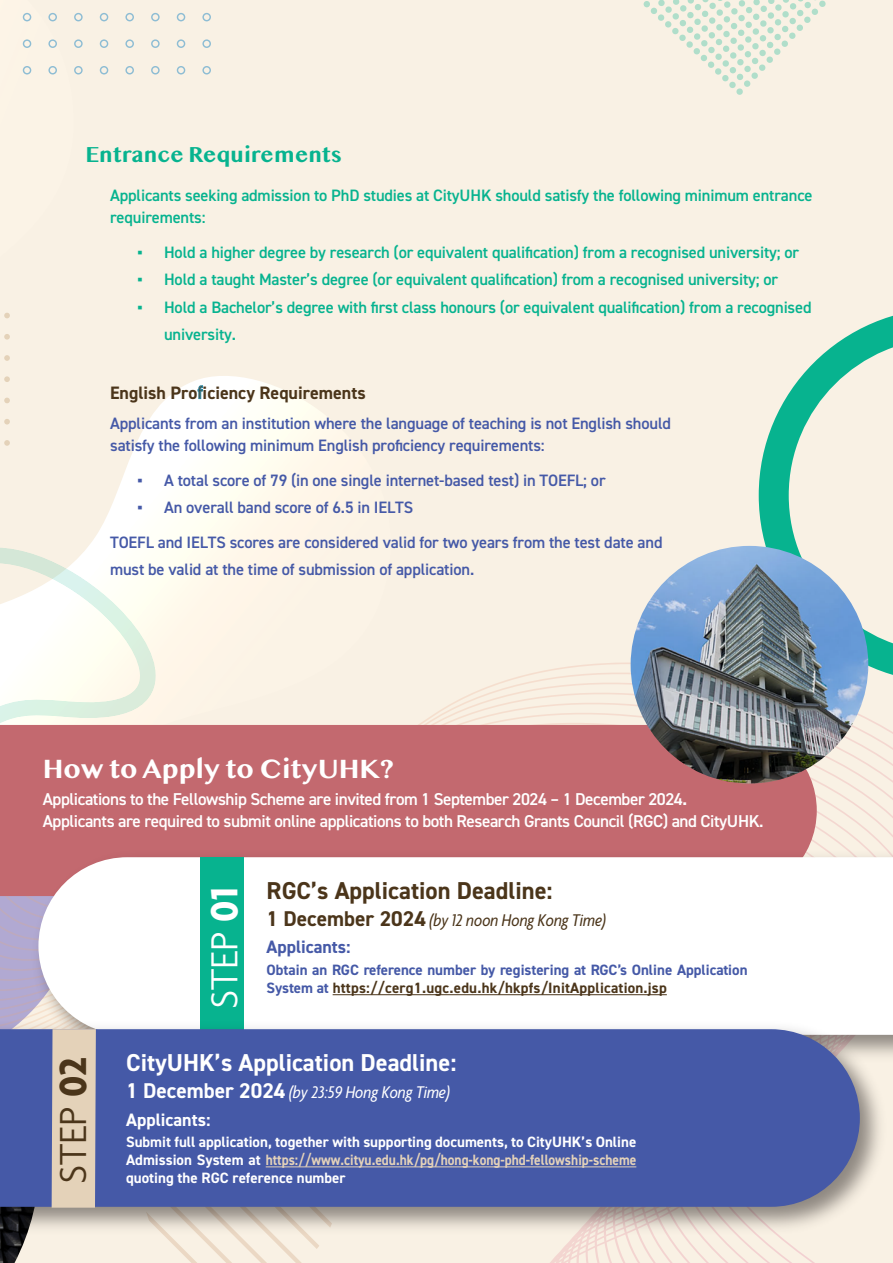
<style>
.page{position:relative;width:893px;height:1263px;background:#f9f1e4}
.page>*{position:absolute;margin:0;border:0;box-sizing:border-box;transform-origin:0 0}
.t1{font:300 40.8px "Agenda";color:#fff}
.t2{font:300 40.8px "Agenda";color:#4b351a}
.t3{font:700 27.45px "Sinhala MN";color:#fff}
.t4{font:700 24.45px "DIN2014";color:#fff}
.t5{font:700 24.45px "DIN2014";color:#4b351a}
.t6{font:700 22.5px "Sinhala MN";color:#07b38f}
.t7{font:italic condensed 18.3px "Agenda";color:#4b351a}
.t8{font:italic condensed 18.3px "Agenda";color:#fff}
.t9{font:700 18px "DIN2014";color:#4b351a}
.t10{font:700 18px "DIN2014";color:#4559a7}
.t11{font:700 18px "DIN2014";color:#fff}
.t12{font:600 17.1px/22px "DIN2014";letter-spacing:-.025em;color:#fff}
.t13{font:600 16.5px/22.5px "DIN2014";letter-spacing:-.01em;color:#07b38f}
.t14{font:600 16.5px/22.5px "DIN2014";letter-spacing:-.01em;color:#4559a7}
.t15{font:700 15px/18px "DIN2014";color:#fff}
.t16{font:700 15px/18px "DIN2014";color:#4559a7}
.s1{font-family:"Times New Roman";font-weight:400}
.s2{font-family:"DIN Alternate"}
.s3{font-weight:700}
.s4{font-family:"DIN2014";font-weight:700;font-style:normal;font-stretch:normal;font-size:21.45px}
.s5{color:#4b351a}
.s6{color:#e4d2b9}
</style>
<div class="page">
<svg style="left:4px;top:376px;width:319px;height:241px"></svg>
<svg style="left:170px;top:1241px;width:149px;height:22px"></svg>
<img style="left:0;top:1241px;width:25px;height:22px">
<svg style="left:0;top:547px;width:156px;height:92px"></svg>
<svg style="left:0;top:639px;width:893px;height:206px"></svg>
<svg style="left:198px;top:385px;width:5px;height:14px"></svg>
<div style="left:96px;top:725px;width:721px;height:120px;background:#c3696f"></div>
<img style="left:96px;top:845px;width:797px;height:12px">
<div style="left:96px;top:857px;width:797px;height:159px;background:#fff"></div>
<hr style="left:333px;top:994px;width:334px;height:1px;background:#4b351a">
<div style="left:201px;top:857px;width:43px;height:178px;background:#07b38f"></div>
<svg style="left:759px;top:315px;width:134px;height:367px"></svg>
<img style="left:631px;top:546px;width:237px;height:237px;border-radius:119px">
<svg style="left:644px;top:0;width:182px;height:95px"></svg>
<img style="left:0;top:1016px;width:893px;height:225px">
<div style="left:96px;top:1029px;width:764px;height:178px;background:#4559a7"></div>
<hr style="left:266px;top:1166px;width:370px;height:1px;background:#e4d2b9">
<svg style="left:0;top:694px;width:96px;height:514px;background:#b498ab"></svg>
<div style="left:23px;top:13px;width:8px;height:8px;border:1px solid #8ebdd4;border-radius:50%"></div>
<div style="left:48px;top:13px;width:9px;height:8px;border:1px solid #8ebdd4;border-radius:50%"></div>
<div style="left:74px;top:13px;width:9px;height:8px;border:1px solid #8ebdd4;border-radius:50%"></div>
<div style="left:100px;top:13px;width:8px;height:8px;border:1px solid #8ebdd4;border-radius:50%"></div>
<div style="left:125px;top:13px;width:9px;height:8px;border:1px solid #8ebdd4;border-radius:50%"></div>
<div style="left:151px;top:13px;width:9px;height:8px;border:1px solid #8ebdd4;border-radius:50%"></div>
<div style="left:177px;top:13px;width:8px;height:8px;border:1px solid #8ebdd4;border-radius:50%"></div>
<div style="left:202px;top:13px;width:9px;height:8px;border:1px solid #8ebdd4;border-radius:50%"></div>
<div style="left:23px;top:39px;width:8px;height:9px;border:1px solid #8ebdd4;border-radius:50%"></div>
<div style="left:48px;top:39px;width:9px;height:9px;border:1px solid #8ebdd4;border-radius:50%"></div>
<div style="left:74px;top:39px;width:9px;height:9px;border:1px solid #8ebdd4;border-radius:50%"></div>
<div style="left:100px;top:39px;width:8px;height:9px;border:1px solid #8ebdd4;border-radius:50%"></div>
<div style="left:125px;top:39px;width:9px;height:9px;border:1px solid #8ebdd4;border-radius:50%"></div>
<div style="left:151px;top:39px;width:9px;height:9px;border:1px solid #8ebdd4;border-radius:50%"></div>
<div style="left:177px;top:39px;width:8px;height:9px;border:1px solid #8ebdd4;border-radius:50%"></div>
<div style="left:202px;top:39px;width:9px;height:9px;border:1px solid #8ebdd4;border-radius:50%"></div>
<div style="left:23px;top:66px;width:8px;height:9px;border:1px solid #8ebdd4;border-radius:50%"></div>
<div style="left:48px;top:66px;width:9px;height:9px;border:1px solid #8ebdd4;border-radius:50%"></div>
<div style="left:74px;top:66px;width:9px;height:9px;border:1px solid #8ebdd4;border-radius:50%"></div>
<div style="left:100px;top:66px;width:8px;height:9px;border:1px solid #8ebdd4;border-radius:50%"></div>
<div style="left:125px;top:66px;width:9px;height:9px;border:1px solid #8ebdd4;border-radius:50%"></div>
<div style="left:151px;top:66px;width:9px;height:9px;border:1px solid #8ebdd4;border-radius:50%"></div>
<div style="left:177px;top:66px;width:8px;height:9px;border:1px solid #8ebdd4;border-radius:50%"></div>
<div style="left:202px;top:66px;width:9px;height:9px;border:1px solid #8ebdd4;border-radius:50%"></div>
<h3 class="t6" style="left:86px;top:144px;width:258px">Entrance Requirements</h3>
<p class="t13" style="left:110px;top:183px;width:704px">Applicants seeking admission to PhD studies at CityUHK should satisfy the following minimum entrance requirements:</p>
<p class="t13" style="left:137px;top:240px;width:664px"><span class="s1">▪</span> Hold a higher degree by research (or equivalent qualification) from a recognised university; or</p>
<p class="t13" style="left:137px;top:268px;width:642px"><span class="s1">▪</span> Hold a taught Master’s degree (or equivalent qualification) from a recognised university; or</p>
<p class="t13" style="left:164px;top:293px;width:649px;line-height:27px;text-indent:-27px"><span class="s1">▪</span> Hold a Bachelor’s degree with first class honours (or equivalent qualification) from a recognised university.</p>
<p class="t9" style="left:110px;top:380px;width:257px">English Pro<span class="s2">f</span>iciency Requirements</p>
<p class="t14" style="left:110px;top:411px;width:562px">Applicants from an institution where the language of teaching is not English should satisfy the following minimum English proficiency requirements:</p>
<p class="t14" style="left:137px;top:468px;width:470px"><span class="s1">▪</span> A total score of 79 (in one single internet-based test) in TOEFL; or</p>
<p class="t14" style="left:110px;top:490px;width:554px;line-height:34.5px;text-indent:27px"><span class="s1">▪</span> An overall band score of 6.5 in IELTS<br>TOEFL and IELTS scores are considered valid for two years from the test date and</p>
<p class="t14" style="left:110px;top:557px;width:366px">must be valid at the time of submission of application.</p>
<h2 class="t3" style="left:43px;top:756px;width:352px">How to Apply to CityUHK?</h2>
<p class="t12" style="left:43px;top:787px;width:722px">Applications to the Fellowship Scheme are invited from 1 September 2024 – 1 December 2024<span class="s3">.<br></span>Applicants are required to submit online applications to both Research Grants Council (RGC) and CityUHK.</p>
<h1 class="t2" style="left:51px;top:1184px;width:129px;rotate:-90deg">STEP <span class="s3">02</span></h1>
<h1 class="t1" style="left:202px;top:1009px;width:123px;rotate:-90deg">STEP <span class="s3">01</span></h1>
<h3 class="t5" style="left:267px;top:874px;width:287px">RGC’s Application Deadline:</h3>
<p class="t7" style="left:267px;top:909px;width:341px"><span class="s4">1 December 2024</span> (by 12 noon Hong Kong Time)</p>
<p class="t10" style="left:267px;top:935px;width:86px">Applicants:</p>
<p class="t16" style="left:267px;top:961px;width:482px">Obtain an RGC reference number by registering at RGC’s Online Application<br>System at <span class="s5">https://cerg1.ugc.edu.hk/hkpfs/InitApplication.jsp</span></p>
<h3 class="t4" style="left:126px;top:1046px;width:332px">CityUHK’s Application Deadline:</h3>
<p class="t8" style="left:126px;top:1081px;width:325px"><span class="s4">1 December 2024</span> (by 23:59 Hong Kong Time)</p>
<p class="t11" style="left:126px;top:1107px;width:86px">Applicants:</p>
<p class="t15" style="left:126px;top:1133px;width:512px">Submit full application, together with supporting documents, to CityUHK’s Online<br>Admission System at <span class="s6">https://www.cityu.edu.hk/pg/hong-kong-phd-fellowship-scheme</span></p>
<p class="t15" style="left:126px;top:1169px;width:221px">quoting the RGC reference number</p>
</div>
